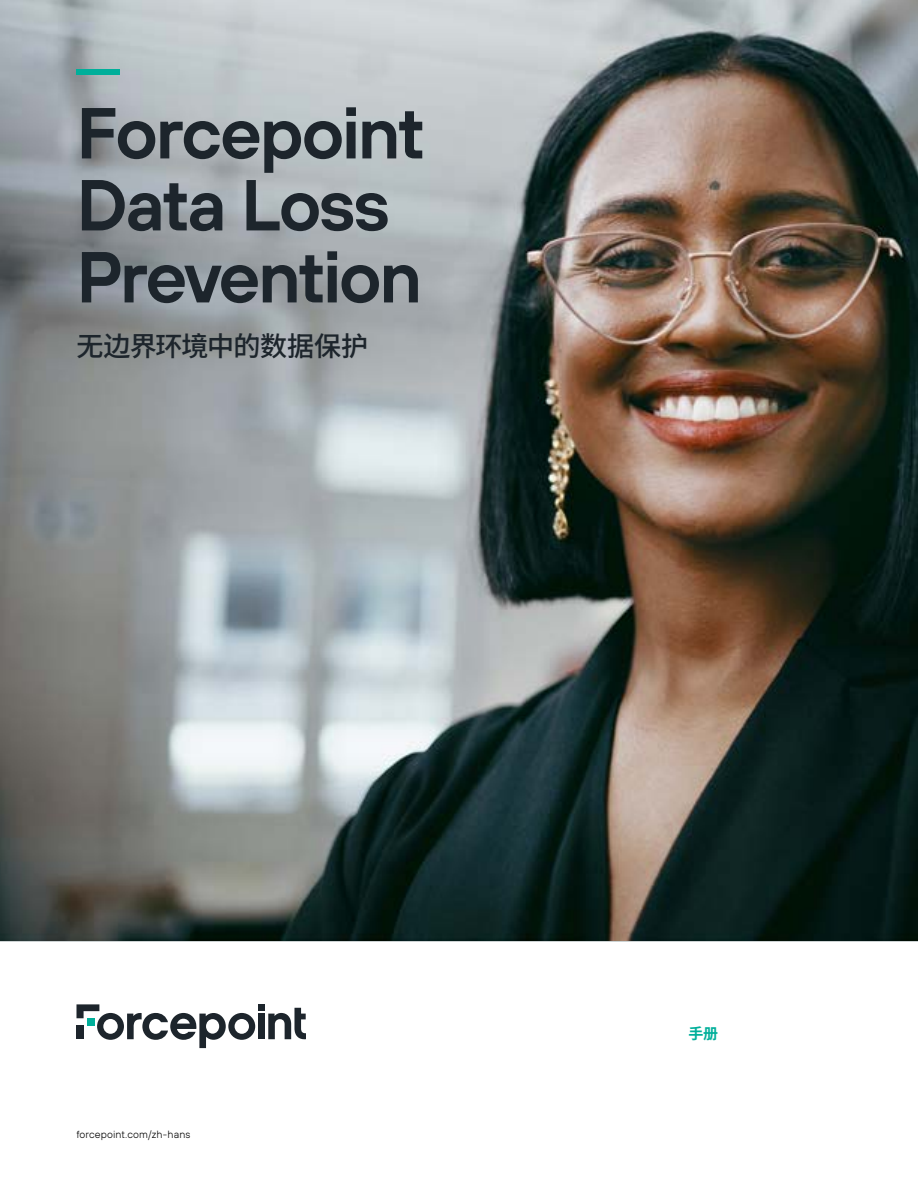
<style>
.page{position:relative;width:918px;height:1188px;background:#fff}
.page>*{position:absolute;margin:0;border:0;box-sizing:border-box;transform-origin:0 0}
.t1{font:600 72px/72px "FP Sans";letter-spacing:-.035em;color:#1d252c}
.t2{font:100 27px "Noto Sans SC";letter-spacing:-.02em;color:#1d252c}
.t3{font:700 15px "Noto Sans SC";color:#00af9a}
.t4{font:300 10.5px "FP Sans";letter-spacing:.01em;color:#000}
</style>
<div class="page">
<img style="left:0;top:0;width:918px;height:940px">
<div style="left:76px;top:70px;width:44px;height:5px;background:#00af9a"></div>
<div style="left:258px;top:1004px;width:7px;height:7px;background:#1d252c"></div>
<div style="left:258px;top:1014px;width:7px;height:25px;background:#1d252c"></div>
<svg style="left:268px;top:1008px;width:38px;height:32px"></svg>
<svg style="left:76px;top:1004px;width:179px;height:44px"></svg>
<p class="t1" style="left:76px;top:95px;width:351px">Forcepoint<br>Data Loss<br>Prevention</p>
<p class="t2" style="left:76px;top:331px;width:293px">无边界环境中的数据保护</p>
<p class="t4" style="left:76px;top:1128px;width:116px">forcepoint.com/zh-hans</p>
<p class="t3" style="left:688px;top:1026px;width:31px">手册</p>
</div>
